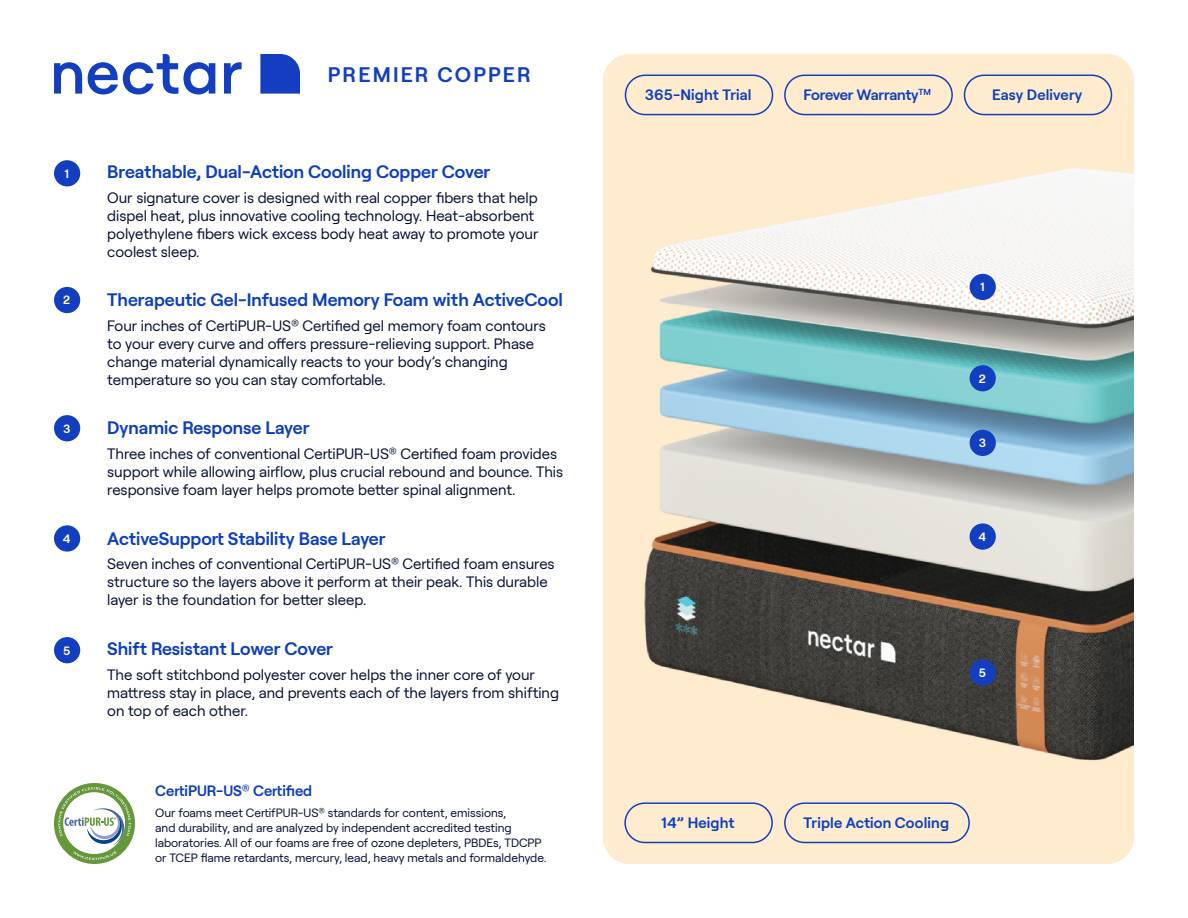
<style>
.page{position:relative;width:1188px;height:918px;background:#fff}
.page>*{position:absolute;margin:0;border:0;box-sizing:border-box;transform-origin:0 0}
.t1{font:600 21px "Roobert";letter-spacing:.1em;color:#133ebf}
.Headline_2{font:600 18px "Roobert";color:#0c3ebf}
.Headline_2-2{font:15px/18px "Roobert";color:#050d33}
.Headline_2-3{font:600 15px "Roobert";letter-spacing:.005em;color:#0c3ebf}
.Headline_2-4{font:600 15px "Roobert";letter-spacing:-.025em;color:#0c3ebf}
.Headline_2-5{font:12px/15px "Roobert";color:#050d33}
.t2{font:600 12px "Roobert";color:#fff}
</style>
<div class="page">
<img style="left:603px;top:54px;width:531px;height:810px">
<svg style="left:260px;top:54px;width:40px;height:40px;background:#244cc3"></svg>
<svg style="left:54px;top:62px;width:28px;height:32px"></svg>
<svg style="left:88px;top:54px;width:127px;height:41px"></svg>
<svg style="left:224px;top:62px;width:18px;height:32px"></svg>
<div style="left:54px;top:160px;width:26px;height:26px;background:#133ebf;border-radius:50%"></div>
<div style="left:970px;top:274px;width:26px;height:26px;background:#133ebf;border-radius:50%"></div>
<div style="left:54px;top:287px;width:26px;height:26px;background:#133ebf;border-radius:50%"></div>
<div style="left:970px;top:365px;width:26px;height:26px;background:#133ebf;border-radius:50%"></div>
<div style="left:54px;top:415px;width:26px;height:26px;background:#133ebf;border-radius:50%"></div>
<div style="left:970px;top:430px;width:26px;height:26px;background:#133ebf;border-radius:50%"></div>
<div style="left:54px;top:525px;width:26px;height:27px;background:#133ebf;border-radius:50%"></div>
<div style="left:970px;top:523px;width:26px;height:27px;background:#133ebf;border-radius:50%"></div>
<div style="left:54px;top:637px;width:26px;height:26px;background:#133ebf;border-radius:50%"></div>
<div style="left:970px;top:660px;width:26px;height:26px;background:#133ebf;border-radius:50%"></div>
<div style="left:625px;top:75px;width:148px;height:40px;border:2px solid #133ebf;border-radius:20px"></div>
<div style="left:624px;top:802px;width:149px;height:41px;border:2px solid #133ebf;border-radius:20px"></div>
<div style="left:784px;top:75px;width:169px;height:40px;border:2px solid #133ebf;border-radius:20px"></div>
<div style="left:784px;top:802px;width:186px;height:41px;border:2px solid #133ebf;border-radius:20px"></div>
<div style="left:964px;top:75px;width:148px;height:40px;border:2px solid #133ebf;border-radius:20px"></div>
<div style="left:54px;top:783px;width:81px;height:81px;background:#65973b;border-radius:50%"></div>
<svg style="left:58px;top:787px;width:73px;height:73px"></svg>
<p class="t1" style="left:328px;top:58px;width:204px">PREMIER COPPER</p>
<p class="Headline_2-3" style="left:645px;top:83px;width:108px">365-Night Trial</p>
<p class="Headline_2-4" style="left:804px;top:83px;width:129px">Forever Warranty<sup>TM</sup></p>
<p class="Headline_2-3" style="left:992px;top:83px;width:92px">Easy Delivery</p>
<p class="Headline_2" style="left:107px;top:158px;width:385px">Breathable, Dual-Action Cooling Copper Cover</p>
<p class="Headline_2-2" style="left:107px;top:187px;width:433px">Our signature cover is designed with real copper fibers that help dispel heat, plus innovative cooling technology. Heat-absorbent polyethylene fibers wick excess body heat away to promote your coolest sleep.</p>
<p class="Headline_2" style="left:107px;top:286px;width:457px">Therapeutic Gel-Infused Memory Foam with ActiveCool</p>
<p class="Headline_2-2" style="left:107px;top:316px;width:440px">Four inches of CertiPUR-US<sup>®</sup> Certified gel memory foam contours to your every curve and offers pressure-relieving support. Phase change material dynamically reacts to your body’s changing temperature so you can stay comfortable.</p>
<p class="Headline_2" style="left:107px;top:414px;width:204px">Dynamic Response Layer</p>
<p class="Headline_2-2" style="left:107px;top:444px;width:457px">Three inches of conventional CertiPUR-US<sup>®</sup> Certified foam provides support while allowing airflow, plus crucial rebound and bounce. This responsive foam layer helps promote better spinal alignment.</p>
<p class="Headline_2" style="left:107px;top:524px;width:280px">ActiveSupport Stability Base Layer</p>
<p class="Headline_2-2" style="left:107px;top:554px;width:449px">Seven inches of conventional CertiPUR-US<sup>®</sup> Certified foam ensures structure so the layers above it perform at their peak. This durable layer is the foundation for better sleep.</p>
<p class="Headline_2" style="left:107px;top:635px;width:227px">Shift Resistant Lower Cover</p>
<p class="Headline_2-2" style="left:107px;top:664px;width:453px">The soft stitchbond polyester cover helps the inner core of your mattress stay in place, and prevents each of the layers from shifting on top of each other.</p>
<p class="t2" style="left:64px;top:164px;width:6px">1</p>
<p class="t2" style="left:980px;top:278px;width:6px">1</p>
<p class="t2" style="left:63px;top:291px;width:8px">2</p>
<p class="t2" style="left:979px;top:369px;width:8px">2</p>
<p class="t2" style="left:63px;top:419px;width:9px">3</p>
<p class="t2" style="left:979px;top:434px;width:9px">3</p>
<p class="t2" style="left:63px;top:529px;width:9px">4</p>
<p class="t2" style="left:978px;top:527px;width:9px">4</p>
<p class="t2" style="left:63px;top:641px;width:9px">5</p>
<p class="t2" style="left:979px;top:664px;width:9px">5</p>
<p class="Headline_2-3" style="left:155px;top:779px;width:159px">CertiPUR-US<sup>®</sup> Certified</p>
<p class="Headline_2-5" style="left:155px;top:805px;width:393px">Our foams meet CertifPUR-US<sup>®</sup> standards for content, emissions,<br>and durability, and are analyzed by independent accredited testing laboratories. All of our foams are free of ozone depleters, PBDEs, TDCPP or TCEP flame retardants, mercury, lead, heavy metals and formaldehyde.</p>
<p class="Headline_2-3" style="left:661px;top:811px;width:75px">14” Height</p>
<p class="Headline_2-3" style="left:804px;top:811px;width:147px">Triple Action Cooling</p>
</div>
